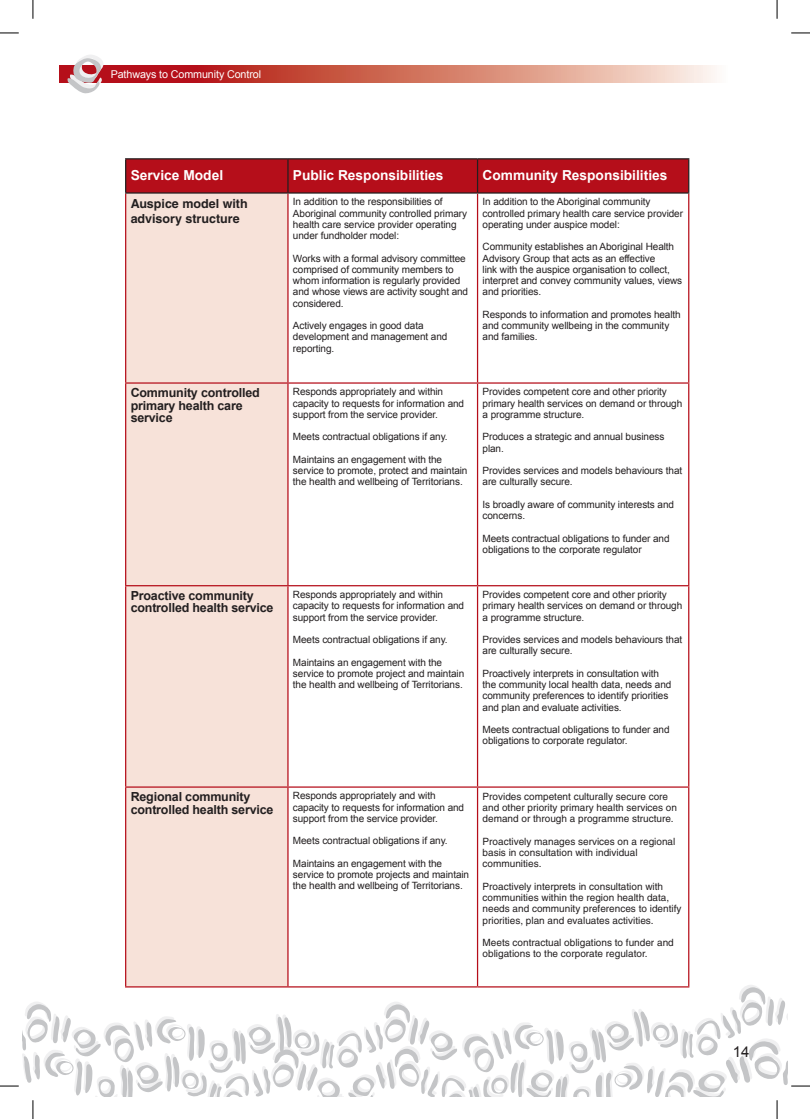
<style>
.page{position:relative;width:810px;height:1119px;background:#fff}
.page>*{position:absolute;margin:0;border:0;box-sizing:border-box;transform-origin:0 0}
.t1{font:15px "Arial";color:#231f20}
.t2{font:700 13.75px "Arial";color:#fff}
.t3{font:700 12.5px/12.5px "Arial";letter-spacing:-.015em;color:#231f20}
.t4{font:700 12.5px/15px "Helvetica";color:#231f20}
.t5{font:10.75px "Arial";letter-spacing:-.01em;color:#fff}
.t6{font:10px/11.2px "Arial";letter-spacing:-.01em;color:#231f20}
.t7{font:10px/11.2px "Helvetica";color:#231f20}
</style>
<div class="page">
<svg style="left:59px;top:66px;width:656px;height:16px;background:#d17064"></svg>
<svg style="left:67px;top:55px;width:37px;height:39px"></svg>
<div style="left:126px;top:159px;width:562px;height:33px;background:#b50e1a"></div>
<div style="left:126px;top:193px;width:161px;height:791px;background:#f7e2d9"></div>
<hr style="left:125px;top:193px;width:1px;height:189px;background:#b50e1a">
<hr style="left:287px;top:193px;width:2px;height:189px;background:#b50e1a">
<hr style="left:477px;top:193px;width:1px;height:189px;background:#b50e1a">
<hr style="left:688px;top:193px;width:1px;height:189px;background:#b50e1a">
<hr style="left:125px;top:382px;width:163px;height:1px;background:#b50e1a">
<hr style="left:125px;top:383px;width:1px;height:202px;background:#b50e1a">
<hr style="left:288px;top:382px;width:190px;height:1px;background:#b50e1a">
<hr style="left:287px;top:383px;width:2px;height:202px;background:#b50e1a">
<hr style="left:478px;top:382px;width:211px;height:1px;background:#b50e1a">
<hr style="left:477px;top:383px;width:1px;height:202px;background:#b50e1a">
<hr style="left:688px;top:383px;width:1px;height:202px;background:#b50e1a">
<hr style="left:125px;top:585px;width:163px;height:1px;background:#b50e1a">
<hr style="left:125px;top:586px;width:1px;height:200px;background:#b50e1a">
<hr style="left:288px;top:585px;width:190px;height:1px;background:#b50e1a">
<hr style="left:287px;top:586px;width:2px;height:200px;background:#b50e1a">
<hr style="left:478px;top:585px;width:211px;height:1px;background:#b50e1a">
<hr style="left:477px;top:586px;width:1px;height:200px;background:#b50e1a">
<hr style="left:688px;top:586px;width:1px;height:200px;background:#b50e1a">
<hr style="left:125px;top:786px;width:163px;height:1px;background:#b50e1a">
<hr style="left:125px;top:787px;width:1px;height:199px;background:#b50e1a">
<hr style="left:288px;top:786px;width:190px;height:1px;background:#b50e1a">
<hr style="left:287px;top:787px;width:2px;height:199px;background:#b50e1a">
<hr style="left:478px;top:786px;width:211px;height:1px;background:#b50e1a">
<hr style="left:477px;top:787px;width:1px;height:199px;background:#b50e1a">
<hr style="left:688px;top:787px;width:1px;height:199px;background:#b50e1a">
<hr style="left:125px;top:158px;width:163px;height:1px;background:#231f20">
<hr style="left:125px;top:159px;width:1px;height:33px;background:#231f20">
<hr style="left:288px;top:158px;width:190px;height:1px;background:#231f20">
<hr style="left:287px;top:159px;width:2px;height:33px;background:#231f20">
<hr style="left:478px;top:158px;width:211px;height:1px;background:#231f20">
<hr style="left:477px;top:159px;width:1px;height:33px;background:#231f20">
<hr style="left:688px;top:159px;width:1px;height:33px;background:#231f20">
<hr style="left:125px;top:192px;width:163px;height:1px;background:#231f20">
<hr style="left:288px;top:192px;width:190px;height:1px;background:#231f20">
<hr style="left:478px;top:192px;width:211px;height:1px;background:#231f20">
<svg style="left:0;top:33px;width:19px;height:1px"></svg>
<svg style="left:791px;top:33px;width:19px;height:1px"></svg>
<svg style="left:33px;top:0;width:1px;height:19px"></svg>
<svg style="left:777px;top:0;width:1px;height:19px"></svg>
<svg style="left:0;top:984px;width:810px;height:134px"></svg>
<p class="t5" style="left:111px;top:67px;width:152px">Pathways to Community Control</p>
<h2 class="t2" style="left:131px;top:166px;width:94px">Service Model</h2>
<h2 class="t2" style="left:293px;top:166px;width:152px">Public Responsibilities</h2>
<h2 class="t2" style="left:483px;top:166px;width:186px">Community Responsibilities</h2>
<p class="t4" style="left:131px;top:195px;width:119px">Auspice model with advisory structure</p>
<p class="t6" style="left:293px;top:196px;width:176px">In addition to the responsibilities of Aboriginal community controlled primary health care service provider operating under fundholder model:</p>
<p class="t6" style="left:293px;top:252px;width:177px">Works with a formal advisory committee comprised of community members to whom information is regularly provided and whose views are activity sought and considered.</p>
<p class="t6" style="left:293px;top:320px;width:156px">Actively engages in good data development and management and reporting.</p>
<p class="t6" style="left:483px;top:196px;width:202px">In addition to the Aboriginal community controlled primary health care service provider operating under auspice model:</p>
<p class="t6" style="left:483px;top:241px;width:201px">Community establishes an Aboriginal Health Advisory Group that acts as an effective<br>link with the auspice organisation to collect, interpret and convey community values, views and priorities.</p>
<p class="t6" style="left:483px;top:309px;width:200px">Responds to information and promotes health and community wellbeing in the community and families.</p>
<p class="t3" style="left:131px;top:387px;width:131px">Community controlled primary health care service</p>
<p class="t6" style="left:293px;top:386px;width:173px">Responds appropriately and within capacity to requests for information and support from the service provider.</p>
<p class="t6" style="left:293px;top:431px;width:156px">Meets contractual obligations if any.</p>
<p class="t6" style="left:293px;top:454px;width:176px">Maintains an engagement with the service to promote, protect and maintain the health and wellbeing of Territorians.</p>
<p class="t3" style="left:131px;top:589px;width:144px">Proactive community controlled health service</p>
<p class="t6" style="left:293px;top:589px;width:173px">Responds appropriately and within capacity to requests for information and support from the service provider.</p>
<p class="t6" style="left:293px;top:634px;width:156px">Meets contractual obligations if any.</p>
<p class="t6" style="left:293px;top:656px;width:173px">Maintains an engagement with the service to promote project and maintain the health and wellbeing of Territorians.</p>
<p class="t6" style="left:483px;top:386px;width:201px">Provides competent core and other priority primary health services on demand or through a programme structure.</p>
<p class="t6" style="left:483px;top:431px;width:183px">Produces a strategic and annual business plan.</p>
<p class="t6" style="left:483px;top:465px;width:201px">Provides services and models behaviours that are culturally secure.</p>
<p class="t6" style="left:483px;top:499px;width:193px">Is broadly aware of community interests and concerns.</p>
<p class="t6" style="left:483px;top:532px;width:189px">Meets contractual obligations to funder and obligations to the corporate regulator</p>
<p class="t6" style="left:483px;top:589px;width:201px">Provides competent core and other priority primary health services on demand or through a programme structure.</p>
<p class="t6" style="left:483px;top:634px;width:201px">Provides services and models behaviours that are culturally secure.</p>
<p class="t6" style="left:483px;top:667px;width:190px">Proactively interprets in consultation with the community local health data, needs and community preferences to identify priorities and plan and evaluate activities.</p>
<p class="t6" style="left:483px;top:724px;width:189px">Meets contractual obligations to funder and obligations to corporate regulator.</p>
<p class="t3" style="left:131px;top:790px;width:144px">Regional community controlled health service</p>
<p class="t6" style="left:293px;top:790px;width:173px">Responds appropriately and with capacity to requests for information and support from the service provider.</p>
<p class="t6" style="left:293px;top:835px;width:156px">Meets contractual obligations if any.</p>
<p class="t6" style="left:293px;top:857px;width:178px">Maintains an engagement with the service to promote projects and maintain the health and wellbeing of Territorians.</p>
<p class="t7" style="left:483px;top:790px;width:196px">Provides competent culturally secure core and other priority primary health services on demand or through a programme structure.</p>
<p class="t7" style="left:483px;top:835px;width:194px">Proactively manages services on a regional basis in consultation with individual communities.</p>
<p class="t7" style="left:483px;top:880px;width:200px">Proactively interprets in consultation with communities within the region health data, needs and community preferences to identify priorities, plan and evaluates activities.</p>
<p class="t7" style="left:483px;top:936px;width:193px">Meets contractual obligations to funder and obligations to the corporate regulator.</p>
<h1 class="t1" style="left:733px;top:1041px;width:18px">14</h1>
</div>
